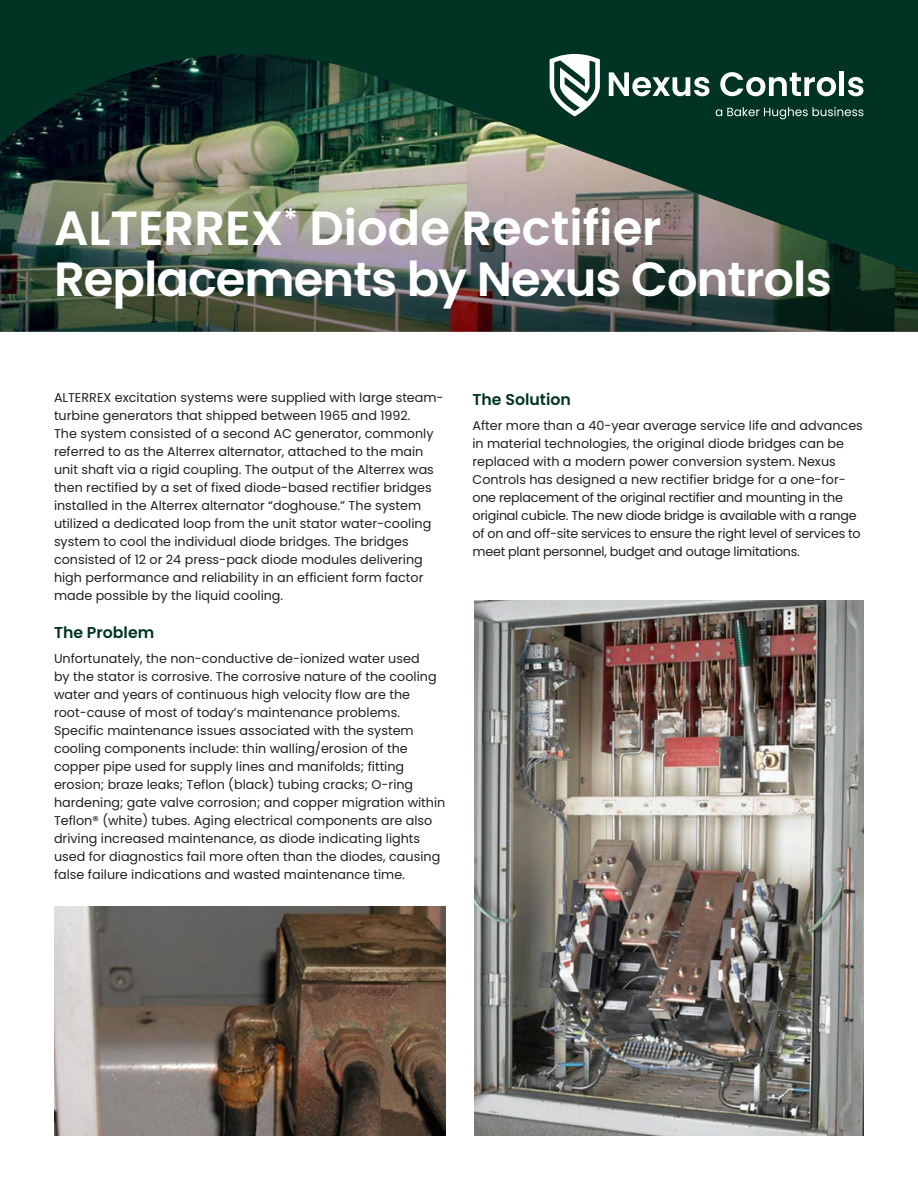
<style>
.page{position:relative;width:918px;height:1188px;background:#fff}
.page>*{position:absolute;margin:0;border:0;box-sizing:border-box;transform-origin:0 0}
._32pt-headline{font:600 48px/51px "Poppins";letter-spacing:-.02em;color:#fff}
._10_5pt-body_subhead{font:600 15.75px "Poppins";color:#003323}
._8_5pt-bullet{font:12.75px/18px "Poppins";color:#231f20}
._8_5pt-bullet-2{font:12.75px/18px "Poppins";letter-spacing:-.02em;color:#231f20}
</style>
<div class="page">
<div style="left:0;top:0;width:918px;height:329px;background:#003323"></div>
<img style="left:0;top:54px;width:918px;height:278px">
<img style="left:54px;top:906px;width:391px;height:229px">
<img style="left:474px;top:600px;width:390px;height:535px">
<svg style="left:609px;top:72px;width:101px;height:24px"></svg>
<svg style="left:720px;top:72px;width:116px;height:24px"></svg>
<hr style="left:840px;top:71px;width:4px;height:25px;background:#fff">
<svg style="left:848px;top:77px;width:15px;height:19px"></svg>
<svg style="left:550px;top:54px;width:50px;height:62px"></svg>
<svg style="left:716px;top:107px;width:147px;height:12px"></svg>
<p class="_32pt-headline" style="left:54px;top:202px;width:779px">ALTERREX<sup>*</sup> Diode Rectifier<br>Replacements by Nexus Controls</p>
<p class="_8_5pt-bullet" style="left:54px;top:389px;width:391px">ALTERREX excitation systems were supplied with large steam&shy;turbine generators that shipped between 1965 and 1992.<br>The system consisted of a second AC generator, commonly referred to as the Alterrex alternator, attached to the main unit shaft via a rigid coupling. The output of the Alterrex was then rectified by a set of fixed diode-based rectifier bridges installed in the Alterrex alternator “doghouse.” The system utilized a dedicated loop from the unit stator water-cooling system to cool the individual diode bridges. The bridges consisted of 12 or 24 press-pack diode modules delivering high performance and reliability in an efficient form factor made possible by the liquid cooling.</p>
<p class="_10_5pt-body_subhead" style="left:54px;top:624px;width:102px">The Problem</p>
<p class="_8_5pt-bullet" style="left:54px;top:650px;width:393px">Unfortunately, the non-conductive de-ionized water used<br>by the stator is corrosive. The corrosive nature of the cooling water and years of continuous high velocity flow are the root-cause of most of today’s maintenance problems.<br>Specific maintenance issues associated with the system cooling components include: thin walling/erosion of the copper pipe used for supply lines and manifolds; fitting erosion; braze leaks; Teflon (black) tubing cracks; O-ring hardening; gate valve corrosion; and copper migration within Teflon® (white) tubes. Aging electrical components are also driving increased maintenance, as diode indicating lights used for diagnostics fail more often than the diodes, causing false failure indications and wasted maintenance time.</p>
<p class="_10_5pt-body_subhead" style="left:472px;top:391px;width:100px">The Solution</p>
<p class="_8_5pt-bullet-2" style="left:472px;top:417px;width:392px">After more than a 40-year average service life and advances in material technologies, the original diode bridges can be replaced with a modern power conversion system. Nexus Controls has designed a new rectifier bridge for a one-for&shy;one replacement of the original rectifier and mounting in the original cubicle. The new diode bridge is available with a range of on and off-site services to ensure the right level of services to meet plant personnel, budget and outage limitations.</p>
</div>
